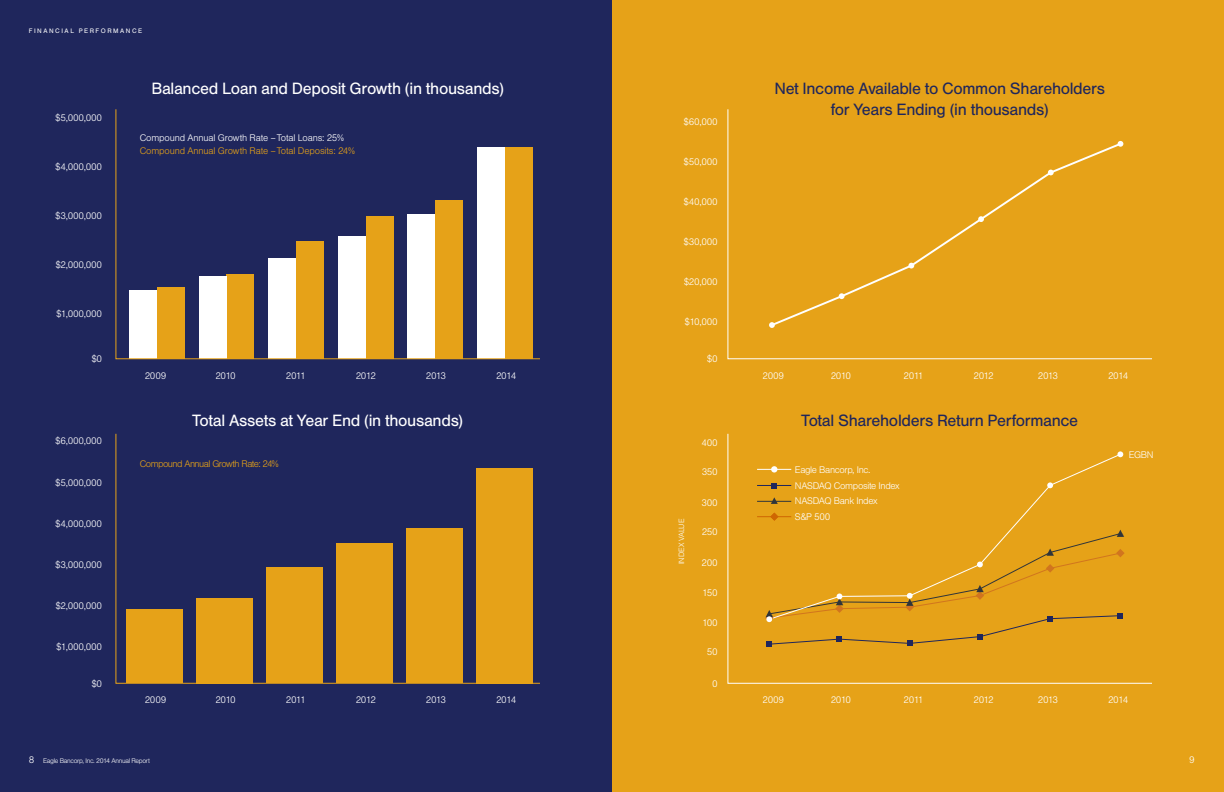
<style>
.page{position:relative;width:1224px;height:792px;background:#fff}
.page>*{position:absolute;margin:0;border:0;box-sizing:border-box;transform-origin:0 0}
.t1{font:17px/20.4px "Nimbus San";letter-spacing:-.02em;color:#1f265c;text-align:center}
.t2{font:17px "Nimbus San";letter-spacing:-.02em;color:#fff}
.t3{font:300 10px/15.6px "Nimbus San";letter-spacing:-.03em;color:#fff}
.t4{font:10px "Nimbus San";letter-spacing:-.005em;color:#fff}
.t5{font:300 10px "Nimbus San";letter-spacing:-.02em;color:#e6a218}
.t6{font:300 10px "Nimbus San";letter-spacing:-.055em;color:#e6a218}
.t7{font:9.8px "Nimbus San";letter-spacing:-.02em;color:#fff}
.t8{font:9.7px "Nimbus San";letter-spacing:-.015em;color:#fff}
.t9{font:300 8px "Nimbus San";letter-spacing:-.01em;color:#fff}
.t10{font:300 7px "Nimbus San";letter-spacing:-.04em;color:#fff}
.t11{font:6.8px "Nimbus San";letter-spacing:.23em;color:#fff}
.s1{font-weight:400;font-size:9.8px}
.s2{font-size:10px}
</style>
<div class="page">
<div style="left:0;top:0;width:612px;height:792px;background:#1f265c"></div>
<div style="left:612px;top:0;width:612px;height:792px;background:#e6a218"></div>
<svg style="left:115px;top:433px;width:425px;height:251px"></svg>
<svg style="left:727px;top:433px;width:425px;height:251px"></svg>
<svg style="left:115px;top:109px;width:425px;height:251px"></svg>
<svg style="left:727px;top:109px;width:425px;height:251px"></svg>
<p class="t11" style="left:29px;top:27px;width:115px">FINANCIAL PERFORMANCE</p>
<h1 class="t2" style="left:151px;top:79px;width:354px">Balanced Loan and Deposit Growth (in thousands)</h1>
<p class="t4" style="left:71px;top:112px;width:46px">$5000000</p>
<p class="t3" style="left:55px;top:110px;width:49px">$5,000,000</p>
<p class="t3" style="left:684px;top:115px;width:36px">$60,000</p>
<p class="t8" style="left:690px;top:117px;width:28px">60000</p>
<p class="t4" style="left:71px;top:161px;width:46px">$4000000</p>
<p class="t3" style="left:55px;top:159px;width:49px">$4,000,000</p>
<p class="t4" style="left:71px;top:210px;width:46px">$3000000</p>
<p class="t3" style="left:55px;top:208px;width:49px">$3,000,000</p>
<p class="t4" style="left:71px;top:259px;width:46px">$2000000</p>
<p class="t3" style="left:55px;top:257px;width:48px">$2,000,000</p>
<p class="t3" style="left:140px;top:130px;width:206px">Compound Annual Growth Rate – Total Loans: 25%</p>
<p class="t5" style="left:140px;top:146px;width:217px">Compound Annual Growth Rate – Total Deposits: 24%</p>
<p class="t3" style="left:684px;top:155px;width:36px">$50,000</p>
<p class="t8" style="left:690px;top:157px;width:28px">50000</p>
<p class="t3" style="left:684px;top:194px;width:36px">$40,000</p>
<p class="t8" style="left:690px;top:197px;width:28px">40000</p>
<p class="t3" style="left:684px;top:234px;width:36px">$30,000</p>
<p class="t8" style="left:690px;top:237px;width:29px">30000</p>
<p class="t3" style="left:684px;top:274px;width:36px">$20,000</p>
<p class="t8" style="left:690px;top:277px;width:28px">20000</p>
<p class="t4" style="left:72px;top:308px;width:45px">$1000000</p>
<p class="t3" style="left:56px;top:307px;width:48px">$1,000,000</p>
<p class="t3" style="left:91px;top:352px;width:12px">$0</p>
<p class="t3" style="left:707px;top:352px;width:12px">$0</p>
<p class="t3" style="left:685px;top:314px;width:35px">$10,000</p>
<p class="t8" style="left:690px;top:316px;width:28px">10000</p>
<p class="t8" style="left:711px;top:356px;width:7px">0</p>
<h1 class="t1" style="left:774px;top:79px;width:332px">Net Income Available to Common Shareholders for Years Ending (in thousands)</h1>
<p class="t8" style="left:761px;top:367px;width:23px">2009</p>
<p class="t8" style="left:831px;top:367px;width:22px">2010</p>
<p class="t8" style="left:901px;top:367px;width:21px">2011</p>
<p class="t8" style="left:971px;top:367px;width:22px">2012</p>
<p class="t8" style="left:1041px;top:367px;width:22px">2013</p>
<p class="t8" style="left:1110px;top:367px;width:22px">2014</p>
<p class="t4" style="left:146px;top:369px;width:24px">2009</p>
<p class="t4" style="left:216px;top:369px;width:22px">2010</p>
<p class="t4" style="left:286px;top:369px;width:22px">2011</p>
<p class="t4" style="left:355px;top:369px;width:22px">2012</p>
<p class="t4" style="left:425px;top:369px;width:22px">2013</p>
<p class="t4" style="left:495px;top:369px;width:22px">2014</p>
<p class="t3" style="left:145px;top:368px;width:23px">2009</p>
<p class="t3" style="left:762px;top:368px;width:23px">2009</p>
<p class="t3" style="left:215px;top:368px;width:22px">2010</p>
<p class="t3" style="left:831px;top:368px;width:22px">2010</p>
<p class="t3" style="left:286px;top:368px;width:21px">2011</p>
<p class="t3" style="left:904px;top:368px;width:21px">2011</p>
<p class="t3" style="left:356px;top:368px;width:22px">2012</p>
<p class="t3" style="left:973px;top:368px;width:22px">2012</p>
<p class="t3" style="left:426px;top:368px;width:22px">2013</p>
<p class="t3" style="left:1038px;top:368px;width:22px">2013</p>
<p class="t3" style="left:496px;top:368px;width:22px">2014</p>
<p class="t3" style="left:1108px;top:368px;width:22px">2014</p>
<h1 class="t2" style="left:192px;top:411px;width:273px">Total Assets at Year End (in thousands)</h1>
<h1 class="t1" style="left:801px;top:411px;width:278px">Total Shareholders Return Performance</h1>
<p class="t3" style="left:55px;top:434px;width:49px">$6,000,000</p>
<p class="t4" style="left:53px;top:436px;width:35px">$60000</p>
<p class="t7" style="left:704px;top:437px;width:18px">400</p>
<p class="t3" style="left:702px;top:435px;width:18px">400</p>
<p class="t3" style="left:55px;top:475px;width:49px">$5,000,000</p>
<p class="t4" style="left:54px;top:477px;width:35px">$50000</p>
<p class="t4" style="left:53px;top:518px;width:35px">$40000</p>
<p class="t3" style="left:55px;top:516px;width:49px">$4,000,000</p>
<p class="t4" style="left:53px;top:559px;width:35px">$30000</p>
<p class="t3" style="left:55px;top:557px;width:49px">$3,000,000</p>
<p class="t6" style="left:140px;top:458px;width:140px">Compound Annual Growth Rate: 24%</p>
<p class="t9" style="left:677px;top:564px;width:47px;rotate:-90deg">INDEX VALUE</p>
<p class="t3" style="left:702px;top:464px;width:18px">350</p>
<p class="t7" style="left:704px;top:467px;width:18px">350</p>
<p class="t3" style="left:701px;top:495px;width:18px">300</p>
<p class="t7" style="left:703px;top:497px;width:18px">300</p>
<p class="t3" style="left:702px;top:524px;width:17px">250</p>
<p class="t7" style="left:704px;top:527px;width:17px">250</p>
<p class="t7" style="left:704px;top:558px;width:18px">200</p>
<p class="t3" style="left:702px;top:556px;width:18px">200</p>
<p class="t3" style="left:795px;top:462px;width:106px">Eagle Bancorp, Inc.<br>NASDAQ Composite Index<br>NASDAQ Bank Index<br>S&amp;P 500</p>
<p class="t3" style="left:1129px;top:447px;width:26px">EGBN</p>
<p class="t3" style="left:702px;top:585px;width:17px">150</p>
<p class="t7" style="left:704px;top:588px;width:17px">150</p>
<p class="t4" style="left:54px;top:600px;width:46px">$20000 0</p>
<p class="t3" style="left:55px;top:598px;width:48px">$2,000,000</p>
<p class="t3" style="left:702px;top:615px;width:17px">100</p>
<p class="t7" style="left:704px;top:618px;width:17px">100</p>
<p class="t4" style="left:54px;top:641px;width:45px">$10000 0</p>
<p class="t3" style="left:56px;top:640px;width:48px">$1,000,000</p>
<p class="t3" style="left:707px;top:644px;width:12px">50</p>
<p class="t7" style="left:709px;top:648px;width:12px">50</p>
<p class="t3" style="left:91px;top:676px;width:12px">$0</p>
<p class="t4" style="left:87px;top:682px;width:13px">$0</p>
<p class="t3" style="left:145px;top:692px;width:23px">2009</p>
<p class="t3" style="left:712px;top:676px;width:13px">0<span class="s1">0</span></p>
<p class="t7" style="left:758px;top:690px;width:23px">2009</p>
<p class="t7" style="left:829px;top:690px;width:22px">2010</p>
<p class="t7" style="left:900px;top:690px;width:22px">2011</p>
<p class="t7" style="left:970px;top:690px;width:22px">2012</p>
<p class="t7" style="left:1040px;top:690px;width:22px">2013</p>
<p class="t7" style="left:1110px;top:690px;width:22px">2014</p>
<p class="t4" style="left:214px;top:694px;width:7px">2</p>
<p class="t4" style="left:284px;top:694px;width:13px">20</p>
<p class="t4" style="left:354px;top:694px;width:13px">20</p>
<p class="t4" style="left:424px;top:694px;width:13px">20</p>
<p class="t4" style="left:494px;top:694px;width:22px">2014</p>
<p class="t3" style="left:215px;top:692px;width:22px">2010</p>
<p class="t3" style="left:762px;top:692px;width:23px">2009</p>
<p class="t3" style="left:286px;top:692px;width:21px">2011</p>
<p class="t3" style="left:831px;top:692px;width:22px">2010</p>
<p class="t3" style="left:356px;top:692px;width:22px">2012</p>
<p class="t3" style="left:904px;top:692px;width:21px">2011</p>
<p class="t3" style="left:426px;top:692px;width:22px">2013</p>
<p class="t3" style="left:973px;top:692px;width:22px">2012</p>
<p class="t3" style="left:496px;top:692px;width:22px">2014</p>
<p class="t3" style="left:1038px;top:692px;width:22px">2013</p>
<p class="t3" style="left:1108px;top:692px;width:22px">2014</p>
<p class="t10" style="left:29px;top:757px;width:122px"><span class="s2">8</span> Eagle Bancorp, Inc. 2014 Annual Report</p>
<p class="t3" style="left:1189px;top:752px;width:7px">9</p>
</div>
